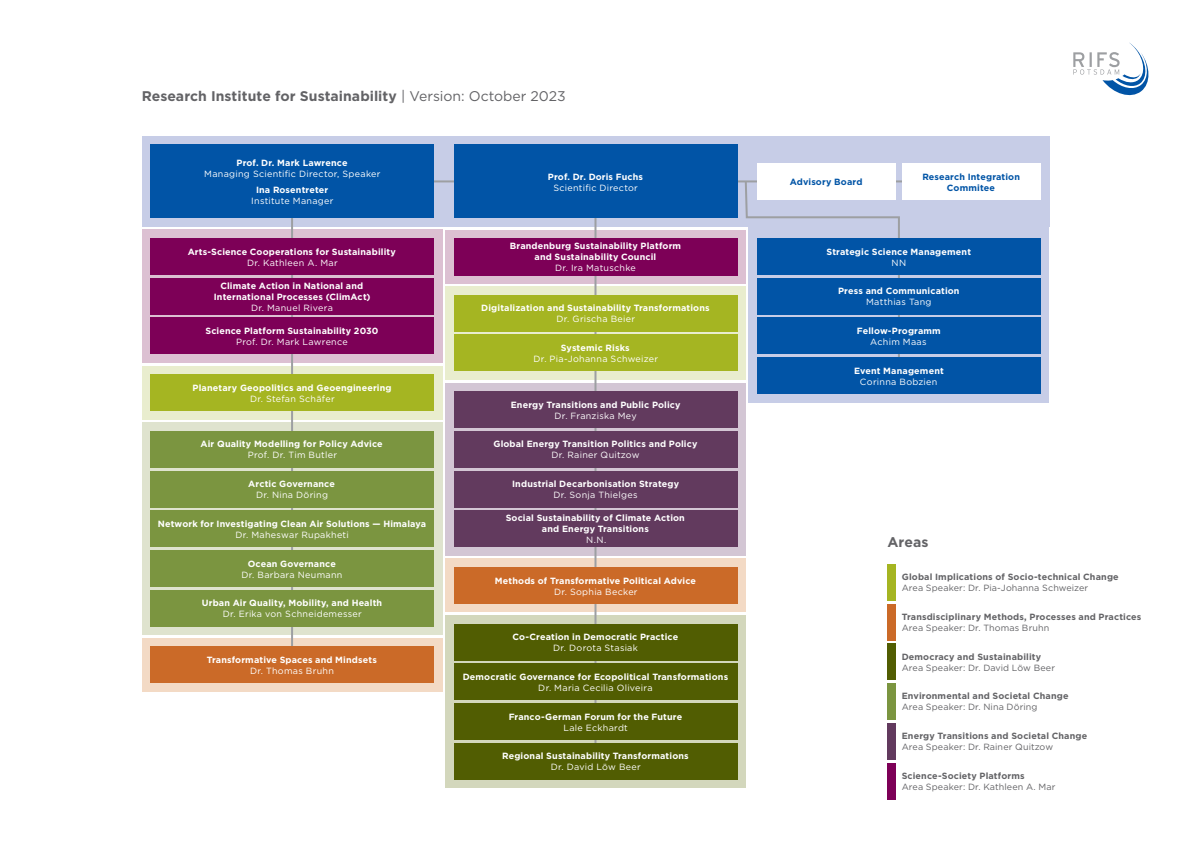
<style>
.page{position:relative;width:1191px;height:842px;background:#fff}
.page>*{position:absolute;margin:0;border:0;box-sizing:border-box;transform-origin:0 0}
.t1{font:700 14px "Gotham";color:#636366}
.t2{font:700 9px/11px "Gotham";letter-spacing:.015em;color:#fff;text-align:center}
.t3{font:9px "Gotham";letter-spacing:.03em;color:#fff}
.t4{font:700 9px "Gotham";letter-spacing:.015em;color:#636366}
.t5{font:9px "Gotham";letter-spacing:.015em;color:#636366}
.t6{font:700 9px/11px "Gotham";letter-spacing:.015em;color:#0154a6;text-align:center}
.s1{font-weight:400}
</style>
<div class="page">
<svg style="left:1073px;top:43px;width:76px;height:53px"></svg>
<div style="left:142px;top:136px;width:907px;height:91px;background:#c7cde7"></div>
<div style="left:142px;top:230px;width:300px;height:133px;background:#dcc0d2"></div>
<div style="left:142px;top:366px;width:300px;height:54px;background:#e9edce"></div>
<div style="left:142px;top:422px;width:300px;height:213px;background:#dfe3ce"></div>
<div style="left:142px;top:638px;width:300px;height:54px;background:#f3dac5"></div>
<div style="left:748px;top:200px;width:301px;height:203px;background:#c7cde7"></div>
<div style="left:445px;top:230px;width:301px;height:53px;background:#dcc0d2"></div>
<div style="left:445px;top:286px;width:301px;height:94px;background:#e9edce"></div>
<div style="left:445px;top:383px;width:301px;height:173px;background:#d3c6d4"></div>
<div style="left:445px;top:558px;width:301px;height:54px;background:#f3dac5"></div>
<div style="left:445px;top:615px;width:301px;height:173px;background:#d3d7bc"></div>
<div style="left:887px;top:564px;width:9px;height:37px;background:#a5b522"></div>
<div style="left:887px;top:604px;width:9px;height:37px;background:#cb6a28"></div>
<div style="left:887px;top:643px;width:9px;height:37px;background:#515d02"></div>
<div style="left:887px;top:683px;width:9px;height:37px;background:#7b9540"></div>
<div style="left:887px;top:723px;width:9px;height:37px;background:#623a5e"></div>
<div style="left:887px;top:763px;width:9px;height:36px;background:#7d0057"></div>
<hr style="left:291px;top:181px;width:2px;height:479px;background:#9d9fa2">
<hr style="left:594px;top:181px;width:2px;height:580px;background:#9d9fa2">
<div style="left:150px;top:238px;width:284px;height:37px;background:#7d0057"></div>
<div style="left:150px;top:374px;width:284px;height:37px;background:#a5b522"></div>
<div style="left:150px;top:431px;width:284px;height:37px;background:#7b9540"></div>
<div style="left:150px;top:646px;width:284px;height:37px;background:#cb6a28"></div>
<div style="left:150px;top:471px;width:284px;height:36px;background:#7b9540"></div>
<div style="left:150px;top:510px;width:284px;height:37px;background:#7b9540"></div>
<div style="left:150px;top:550px;width:284px;height:37px;background:#7b9540"></div>
<div style="left:150px;top:590px;width:284px;height:36px;background:#7b9540"></div>
<div style="left:150px;top:278px;width:284px;height:37px;background:#7d0057"></div>
<div style="left:150px;top:317px;width:284px;height:37px;background:#7d0057"></div>
<div style="left:454px;top:238px;width:283px;height:37px;background:#7d0057"></div>
<div style="left:454px;top:295px;width:283px;height:37px;background:#a5b522"></div>
<div style="left:454px;top:567px;width:283px;height:37px;background:#cb6a28"></div>
<div style="left:454px;top:624px;width:283px;height:36px;background:#515d02"></div>
<div style="left:454px;top:663px;width:283px;height:37px;background:#515d02"></div>
<div style="left:454px;top:703px;width:283px;height:37px;background:#515d02"></div>
<div style="left:454px;top:743px;width:283px;height:37px;background:#515d02"></div>
<div style="left:454px;top:334px;width:283px;height:37px;background:#a5b522"></div>
<div style="left:454px;top:391px;width:283px;height:37px;background:#623a5e"></div>
<div style="left:454px;top:431px;width:283px;height:37px;background:#623a5e"></div>
<div style="left:454px;top:471px;width:283px;height:36px;background:#623a5e"></div>
<div style="left:454px;top:510px;width:283px;height:37px;background:#623a5e"></div>
<hr style="left:291px;top:180px;width:680px;height:2px;background:#9d9fa2">
<div style="left:757px;top:163px;width:139px;height:37px;background:#fff"></div>
<div style="left:901px;top:163px;width:139px;height:37px;background:#fff"></div>
<div style="left:150px;top:145px;width:284px;height:73px;background:#0154a6"></div>
<div style="left:454px;top:145px;width:283px;height:73px;background:#0154a6"></div>
<svg style="left:743px;top:180px;width:158px;height:177px"></svg>
<div style="left:757px;top:238px;width:283px;height:37px;background:#0154a6"></div>
<div style="left:757px;top:278px;width:283px;height:37px;background:#0154a6"></div>
<div style="left:757px;top:317px;width:283px;height:37px;background:#0154a6"></div>
<div style="left:757px;top:357px;width:283px;height:37px;background:#0154a6"></div>
<h1 class="t1" style="left:142px;top:86px;width:425px">Research Institute for Sustainability <span class="s1">| Version: October 2023</span></h1>
<p class="t2" style="left:236px;top:157px;width:112px">Prof. Dr. Mark Lawrence</p>
<p class="t3" style="left:204px;top:168px;width:178px">Managing Scientific Director, Speaker</p>
<p class="t2" style="left:256px;top:185px;width:74px">Ina Rosentreter</p>
<p class="t3" style="left:251px;top:195px;width:84px">Institute Manager</p>
<p class="t2" style="left:188px;top:246px;width:210px">Arts-Science Cooperations for Sustainability</p>
<p class="t3" style="left:247px;top:257px;width:92px">Dr. Kathleen A. Mar</p>
<p class="t2" style="left:214px;top:280px;width:158px">Climate Action in National and<br>International Processes (ClimAct)</p>
<p class="t3" style="left:251px;top:302px;width:83px">Dr. Manuel Rivera</p>
<p class="t2" style="left:205px;top:325px;width:174px">Science Platform Sustainability 2030</p>
<p class="t3" style="left:236px;top:336px;width:113px">Prof. Dr. Mark Lawrence</p>
<p class="t2" style="left:193px;top:382px;width:200px">Planetary Geopolitics and Geoengineering</p>
<p class="t3" style="left:250px;top:393px;width:86px">Dr. Stefan Schäfer</p>
<p class="t2" style="left:201px;top:439px;width:184px">Air Quality Modelling for Policy Advice</p>
<p class="t3" style="left:248px;top:449px;width:91px">Prof. Dr. Tim Butler</p>
<p class="t2" style="left:248px;top:478px;width:88px">Arctic Governance</p>
<p class="t3" style="left:256px;top:489px;width:73px">Dr. Nina Döring</p>
<p class="t2" style="left:158px;top:518px;width:270px">Network for Investigating Clean Air Solutions — Himalaya</p>
<p class="t3" style="left:235px;top:529px;width:115px">Dr. Maheswar Rupakheti</p>
<p class="t2" style="left:248px;top:558px;width:90px">Ocean Governance</p>
<p class="t3" style="left:241px;top:568px;width:102px">Dr. Barbara Neumann</p>
<p class="t2" style="left:202px;top:597px;width:182px">Urban Air Quality, Mobility, and Health</p>
<p class="t3" style="left:223px;top:608px;width:140px">Dr. Erika von Schneidemesser</p>
<p class="t2" style="left:207px;top:654px;width:172px">Transformative Spaces and Mindsets</p>
<p class="t3" style="left:250px;top:665px;width:85px">Dr. Thomas Bruhn</p>
<p class="t2" style="left:548px;top:171px;width:96px">Prof. Dr. Doris Fuchs</p>
<p class="t3" style="left:553px;top:182px;width:86px">Scientific Director</p>
<p class="t2" style="left:510px;top:240px;width:173px">Brandenburg Sustainability Platform and Sustainability Council</p>
<p class="t3" style="left:555px;top:262px;width:82px">Dr. Ira Matuschke</p>
<p class="t2" style="left:481px;top:303px;width:230px">Digitalization and Sustainability Transformations</p>
<p class="t3" style="left:556px;top:313px;width:80px">Dr. Grischa Beier</p>
<p class="t2" style="left:561px;top:342px;width:70px">Systemic Risks</p>
<p class="t3" style="left:533px;top:353px;width:126px">Dr. Pia-Johanna Schweizer</p>
<p class="t2" style="left:511px;top:399px;width:171px">Energy Transitions and Public Policy</p>
<p class="t3" style="left:554px;top:410px;width:84px">Dr. Franziska Mey</p>
<p class="t2" style="left:493px;top:439px;width:206px">Global Energy Transition Politics and Policy</p>
<p class="t3" style="left:551px;top:449px;width:90px">Dr. Rainer Quitzow</p>
<p class="t2" style="left:512px;top:478px;width:168px">Industrial Decarbonisation Strategy</p>
<p class="t3" style="left:553px;top:489px;width:85px">Dr. Sonja Thielges</p>
<p class="t2" style="left:506px;top:513px;width:181px">Social Sustainability of Climate Action and Energy Transitions</p>
<p class="t3" style="left:586px;top:534px;width:22px">N.N.</p>
<p class="t2" style="left:495px;top:575px;width:203px">Methods of Transformative Political Advice</p>
<p class="t3" style="left:554px;top:586px;width:85px">Dr. Sophia Becker</p>
<p class="t2" style="left:512px;top:631px;width:167px">Co-Creation in Democratic Practice</p>
<p class="t3" style="left:553px;top:642px;width:86px">Dr. Dorota Stasiak</p>
<p class="t2" style="left:463px;top:671px;width:267px">Democratic Governance for Ecopolitical Transformations</p>
<p class="t3" style="left:538px;top:682px;width:116px">Dr. Maria Cecilia Oliveira</p>
<p class="t2" style="left:508px;top:711px;width:175px">Franco-German Forum for the Future</p>
<p class="t3" style="left:563px;top:722px;width:66px">Lale Eckhardt</p>
<p class="t2" style="left:502px;top:750px;width:188px">Regional Sustainability Transformations</p>
<p class="t3" style="left:551px;top:761px;width:91px">Dr. David Löw Beer</p>
<p class="t6" style="left:790px;top:176px;width:74px">Advisory Board</p>
<p class="t6" style="left:922px;top:171px;width:99px">Research Integration<br>Commitee</p>
<p class="t2" style="left:826px;top:246px;width:146px">Strategic Science Management</p>
<p class="t3" style="left:891px;top:257px;width:16px">NN</p>
<p class="t2" style="left:838px;top:286px;width:123px">Press and Communication</p>
<p class="t3" style="left:866px;top:296px;width:67px">Matthias Tang</p>
<p class="t2" style="left:857px;top:325px;width:85px">Fellow-Programm</p>
<p class="t3" style="left:870px;top:336px;width:58px">Achim Maas</p>
<p class="t2" style="left:854px;top:365px;width:91px">Event Management</p>
<p class="t3" style="left:860px;top:376px;width:79px">Corinna Bobzien</p>
<h1 class="t1" style="left:887px;top:533px;width:42px">Areas</h1>
<p class="t4" style="left:901px;top:571px;width:218px">Global Implications of Socio-technical Change</p>
<p class="t5" style="left:901px;top:582px;width:188px">Area Speaker: Dr. Pia-Johanna Schweizer</p>
<p class="t4" style="left:901px;top:611px;width:241px">Transdisciplinary Methods, Processes and Practices</p>
<p class="t5" style="left:901px;top:622px;width:149px">Area Speaker: Dr. Thomas Bruhn</p>
<p class="t4" style="left:901px;top:650px;width:141px">Democracy and Sustainability</p>
<p class="t5" style="left:901px;top:662px;width:155px">Area Speaker: Dr. David Löw Beer</p>
<p class="t4" style="left:901px;top:690px;width:168px">Environmental and Societal Change</p>
<p class="t5" style="left:901px;top:701px;width:137px">Area Speaker: Dr. Nina Döring</p>
<p class="t4" style="left:901px;top:730px;width:187px">Energy Transitions and Societal Change</p>
<p class="t5" style="left:901px;top:741px;width:153px">Area Speaker: Dr. Rainer Quitzow</p>
<p class="t4" style="left:901px;top:769px;width:124px">Science-Society Platforms</p>
<p class="t5" style="left:901px;top:781px;width:155px">Area Speaker: Dr. Kathleen A. Mar</p>
</div>
